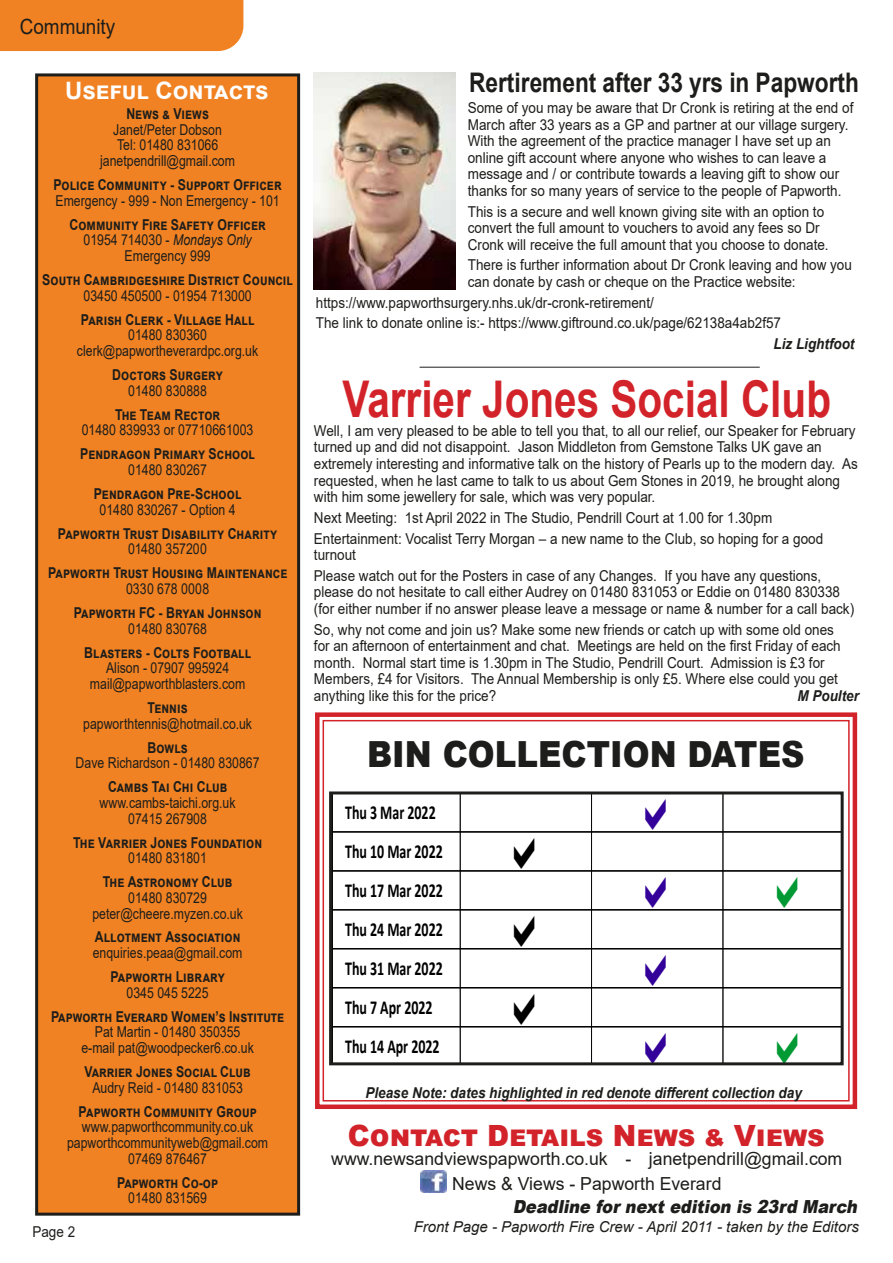
<style>
.page{position:relative;width:893px;height:1263px;background:#fff}
.page>*{position:absolute;margin:0;border:0;box-sizing:border-box;transform-origin:0 0}
.t1{font:700 50.7px "Arial";color:#d3232a;scale:.8 1}
.t2{font:900 36px "Arial";color:#1d1d1b;scale:.9 1}
.t3{font:900 29.25px "Arial";color:#d3232a}
.t4{font:700 27px "Arial";color:#1d1d1b;scale:.84 1}
.t5{font:700 24px "Arial";color:#fff}
.t6{font:21px "Arial";color:#1d1d1b;scale:.9 1}
.t7{font:700 19.8px/39px "Calibri";color:#000;scale:.7 1}
.t8{font:700 18.15px "Calibri";color:#000;scale:.7 1}
.t9{font:18px/24.3px "Arial";color:#1d1d1b;text-align:center}
.t10{font:italic 900 18px "Arial";color:#1d1d1b;scale:.9 1}
.t11{font:15px/16.5px "Arial";color:#1d1d1b;scale:.9 1}
.t12{font:15px/15.8px "Arial";color:#1d1d1b;text-align:center;scale:.82 1}
.t13{font:700 15px/15.6px "Arial";letter-spacing:.005em;color:#1d1d1b;text-align:center;scale:.82 1}
.t14{font:italic 700 15px "Arial";color:#1d1d1b;scale:.9 1}
.t15{font:italic 15px "Arial";color:#1d1d1b}
.t16{font:700 15px "Arial";letter-spacing:.035em;color:#1d1d1b;scale:.82 1}
.s1{font-weight:400}
.s2{font-weight:400;font-style:italic}
</style>
<div class="page">
<svg style="left:315px;top:712px;width:543px;height:397px"></svg>
<div style="left:323px;top:720px;width:527px;height:381px;border:2px solid #d3232a"></div>
<img style="left:421px;top:1170px;width:25px;height:22px">
<div style="left:0;top:0;width:243px;height:51px;background:#f08223"></div>
<div style="left:37px;top:75px;width:262px;height:1139px;background:#f08223"></div>
<div style="left:35px;top:73px;width:265px;height:1142px;border:3px solid #1d1d1b"></div>
<svg style="left:333px;top:795px;width:507px;height:266px"></svg>
<div style="left:329px;top:791px;width:515px;height:274px;border:3px solid #1d1d1b"></div>
<img style="left:314px;top:72px;width:141px;height:218px">
<hr style="left:420px;top:367px;width:340px;height:1px;background:#1d1d1b">
<svg style="left:514px;top:712px;width:21px;height:1px"></svg>
<svg style="left:646px;top:721px;width:20px;height:31px"></svg>
<svg style="left:777px;top:721px;width:20px;height:31px"></svg>
<svg style="left:514px;top:760px;width:21px;height:31px"></svg>
<svg style="left:646px;top:799px;width:20px;height:31px"></svg>
<svg style="left:514px;top:838px;width:21px;height:31px"></svg>
<svg style="left:646px;top:877px;width:20px;height:31px"></svg>
<svg style="left:777px;top:877px;width:20px;height:31px"></svg>
<svg style="left:514px;top:916px;width:21px;height:31px"></svg>
<svg style="left:646px;top:955px;width:20px;height:31px"></svg>
<svg style="left:514px;top:994px;width:21px;height:31px"></svg>
<svg style="left:646px;top:1033px;width:20px;height:31px"></svg>
<svg style="left:777px;top:1033px;width:20px;height:31px"></svg>
<h3 class="t6" style="left:20px;top:13px;width:108px">Community</h3>
<h3 class="t5" style="left:65px;top:74px;width:205px">Useful Contacts</h3>
<p class="t13" style="left:126px;top:106px;width:102px">News &amp; Views</p>
<p class="t12" style="left:100px;top:122px;width:166px">Janet/Peter Dobson<br>Tel: 01480 831066 janetpendrill@gmail.com</p>
<p class="t13" style="left:54px;top:177px;width:276px">Police Community - Support Officer</p>
<p class="t12" style="left:56px;top:193px;width:275px">Emergency - 999 - Non Emergency - 101</p>
<p class="t13" style="left:69px;top:217px;width:238px">Community Fire Safety Officer<br><span class="s1">01954 714030 -</span> <span class="s2">Mondays Only<br></span><span class="s1">Emergency 999</span></p>
<p class="t13" style="left:42px;top:272px;width:307px">South Cambridgeshire District Council</p>
<p class="t12" style="left:83px;top:287px;width:207px">03450 450500 - 01954 713000</p>
<p class="t13" style="left:81px;top:312px;width:213px">Parish Clerk - Village Hall</p>
<p class="t12" style="left:77px;top:327px;width:223px">01480 830360 clerk@papwortheverardpc.org.uk</p>
<p class="t13" style="left:112px;top:367px;width:136px">Doctors Surgery</p>
<p class="t12" style="left:128px;top:382px;width:97px">01480 830888</p>
<p class="t13" style="left:115px;top:407px;width:126px">The Team Rector</p>
<p class="t12" style="left:82px;top:422px;width:211px">01480 839933 or 07710661003</p>
<p class="t13" style="left:80px;top:446px;width:215px">Pendragon Primary School</p>
<p class="t12" style="left:128px;top:462px;width:97px">01480 830267</p>
<p class="t13" style="left:94px;top:486px;width:182px">Pendragon Pre-School</p>
<p class="t12" style="left:100px;top:501px;width:167px">01480 830267 - Option 4</p>
<p class="t13" style="left:58px;top:526px;width:269px">Papworth Trust Disability Charity</p>
<p class="t12" style="left:128px;top:541px;width:97px">01480 357200</p>
<p class="t13" style="left:48px;top:565px;width:293px">Papworth Trust Housing Maintenance</p>
<p class="t12" style="left:126px;top:581px;width:103px">0330 678 0008</p>
<p class="t13" style="left:74px;top:605px;width:231px">Papworth FC - Bryan Johnson</p>
<p class="t12" style="left:128px;top:620px;width:97px">01480 830768</p>
<p class="t13" style="left:84px;top:645px;width:205px">Blasters - Colts Football</p>
<p class="t12" style="left:90px;top:660px;width:191px">Alison - 07907 995924 mail@papworthblasters.com</p>
<p class="t13" style="left:148px;top:700px;width:50px">Tennis</p>
<p class="t12" style="left:83px;top:715px;width:207px">papworthtennis@hotmail.co.uk</p>
<p class="t13" style="left:147px;top:740px;width:51px">Bowls</p>
<p class="t12" style="left:76px;top:755px;width:226px">Dave Richardson - 01480 830867</p>
<p class="t13" style="left:108px;top:779px;width:147px">Cambs Tai Chi Club</p>
<p class="t12" style="left:100px;top:795px;width:167px">www.cambs-taichi.org.uk<br>07415 267908</p>
<p class="t13" style="left:73px;top:835px;width:232px">The Varrier Jones Foundation</p>
<p class="t12" style="left:128px;top:850px;width:97px">01480 831801</p>
<p class="t13" style="left:103px;top:874px;width:160px">The Astronomy Club</p>
<p class="t12" style="left:92px;top:890px;width:185px">01480 830729 peter@cheere.myzen.co.uk</p>
<p class="t13" style="left:95px;top:929px;width:179px">Allotment Association</p>
<p class="t12" style="left:93px;top:945px;width:184px">enquiries.peaa@gmail.com</p>
<p class="t16" style="left:110px;top:966px;width:141px">Papworth Library</p>
<p class="t12" style="left:127px;top:984px;width:102px">0345 045 5225</p>
<p class="t13" style="left:51px;top:1009px;width:286px">Papworth Everard Women’s Institute</p>
<p class="t12" style="left:81px;top:1024px;width:212px">Pat Martin - 01480 350355 e-mail pat@woodpecker6.co.uk</p>
<p class="t13" style="left:85px;top:1064px;width:204px">Varrier Jones Social Club</p>
<p class="t12" style="left:92px;top:1079px;width:185px">Audry Reid - 01480 831053</p>
<p class="t13" style="left:79px;top:1104px;width:219px">Papworth Community Group</p>
<p class="t12" style="left:67px;top:1119px;width:247px">www.papworthcommunity.co.uk papworthcommunityweb@gmail.com<br>07469 876467</p>
<p class="t13" style="left:117px;top:1175px;width:125px">Papworth Co-op</p>
<p class="t12" style="left:128px;top:1190px;width:97px">01480 831569</p>
<h3 class="t4" style="left:469px;top:63px;width:465px">Rertirement after 33 yrs in Papworth</h3>
<p class="t11" style="left:468px;top:100px;width:430px">Some of you may be aware that Dr Cronk is retiring at the end of March after 33 years as a GP and partner at our village surgery.<br>With the agreement of the practice manager I have set up an online gift account where anyone who wishes to can leave a message and / or contribute towards a leaving gift to show our thanks for so many years of service to the people of Papworth.</p>
<p class="t11" style="left:468px;top:203px;width:403px">This is a secure and well known giving site with an option to convert the full amount to vouchers to avoid any fees so Dr<br>Cronk will receive the full amount that you choose to donate.</p>
<p class="t11" style="left:468px;top:257px;width:428px">There is further information about Dr Cronk leaving and how you can donate by cash or cheque on the Practice website:</p>
<p class="t11" style="left:316px;top:292px;width:518px;line-height:20.7px">https://www.papworthsurgery.nhs.uk/dr-cronk-retirement/<br>The link to donate online is:- https://www.giftround.co.uk/page/62138a4ab2f57</p>
<p class="t14" style="left:773px;top:334px;width:91px">Liz Lightfoot</p>
<h1 class="t1" style="left:343px;top:363px;width:612px">Varrier Jones Social Club</h1>
<p class="t11" style="left:314px;top:422px;width:606px">Well, I am very pleased to be able to tell you that, to all our relief, our Speaker for February turned up and did not disappoint. Jason Middleton from Gemstone Talks UK gave an extremely interesting and informative talk on the history of Pearls up to the modern day. As requested, when he last came to talk to us about Gem Stones in 2019, he brought along with him some jewellery for sale, which was very popular.</p>
<p class="t11" style="left:314px;top:507px;width:567px;line-height:20.7px">Next Meeting: 1st April 2022 in The Studio, Pendrill Court at 1.00 for 1.30pm<br>Entertainment: Vocalist Terry Morgan – a new name to the Club, so hoping for a good</p>
<p class="t11" style="left:314px;top:544px;width:565px;line-height:20.7px">turnout<br>Please watch out for the Posters in case of any Changes. If you have any questions,</p>
<p class="t11" style="left:314px;top:584px;width:602px">please do not hesitate to call either Audrey on 01480 831053 or Eddie on 01480 830338 (for either number if no answer please leave a message or name &amp; number for a call back)</p>
<p class="t11" style="left:314px;top:621px;width:587px">So, why not come and join us? Make some new friends or catch up with some old ones for an afternoon of entertainment and chat. Meetings are held on the first Friday of each month. Normal start time is 1.30pm in The Studio, Pendrill Court. Admission is £3 for Members, £4 for Visitors. The Annual Membership is only £5. Where else could you get anything like this for the price?</p>
<p class="t8" style="left:345px;top:650px;width:73px">Bin Dates</p>
<p class="t8" style="left:502px;top:650px;width:70px">Black Bin</p>
<p class="t8" style="left:635px;top:650px;width:64px">Blue Bin</p>
<p class="t8" style="left:762px;top:650px;width:76px">Green Bin</p>
<h3 class="t7" style="left:345px;top:678px;width:136px">Thu 10 Feb 2022</h3>
<p class="t14" style="left:797px;top:685px;width:70px">M Poulter</p>
<h2 class="t2" style="left:367px;top:728px;width:487px">BIN COLLECTION DATES</h2>
<h3 class="t7" style="left:345px;top:795px;width:141px">Thu 3 Mar 2022<br>Thu 10 Mar 2022<br>Thu 17 Mar 2022<br>Thu 24 Mar 2022<br>Thu 31 Mar 2022<br>Thu 7 Apr 2022<br>Thu 14 Apr 2022</h3>
<p class="t14" style="left:365px;top:1083px;width:486px">Please Note: dates highlighted in red denote different collection day</p>
<h3 class="t3" style="left:348px;top:1115px;width:478px">Contact Details News &amp; Views</h3>
<p class="t9" style="left:331px;top:1146px;width:513px">www.newsandviewspapworth.co.uk - janetpendrill@gmail.com<br>News &amp; Views - Papworth Everard</p>
<p class="t10" style="left:513px;top:1194px;width:389px">Deadline for next edition is 23rd March</p>
<p class="t11" style="left:32px;top:1223px;width:49px">Page 2</p>
<p class="t15" style="left:414px;top:1217px;width:447px">Front Page - Papworth Fire Crew - April 2011 - taken by the Editors</p>
</div>
